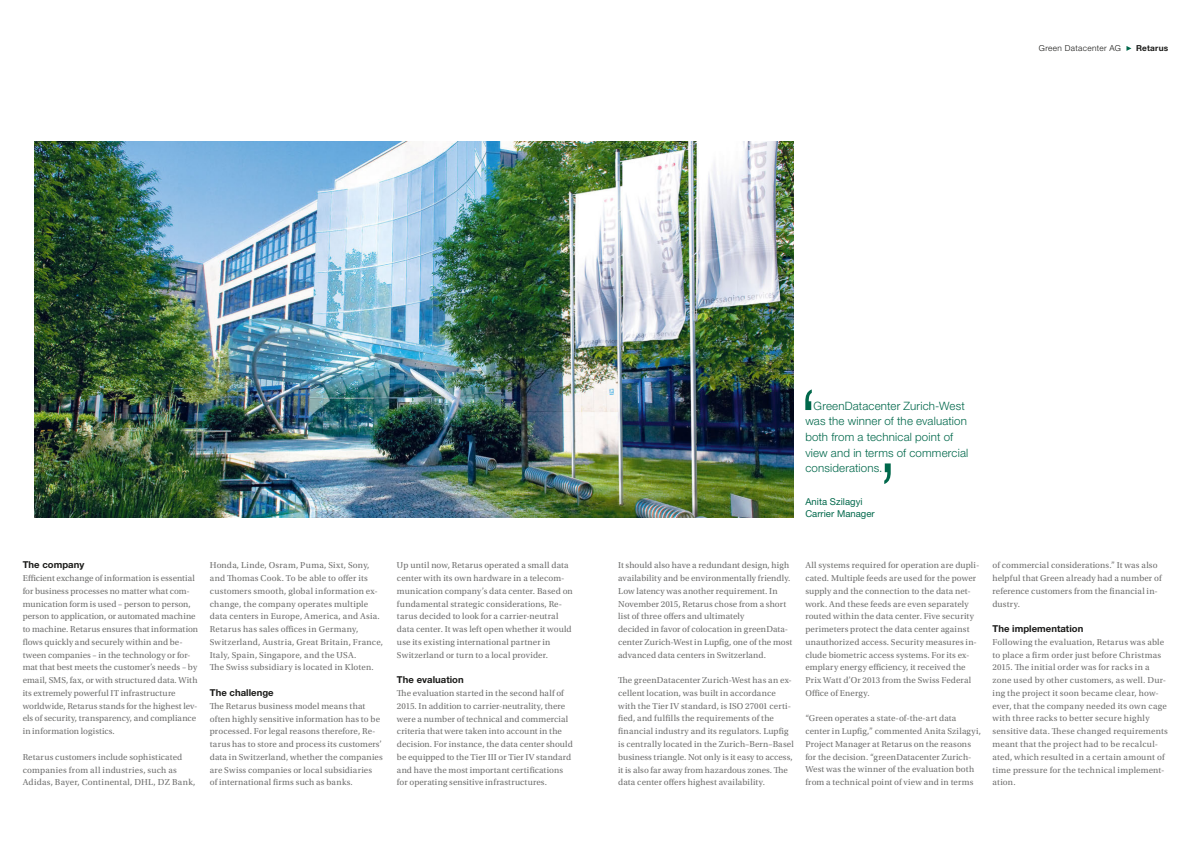
<style>
.page{position:relative;width:1191px;height:842px;background:#fff}
.page>*{position:absolute;margin:0;border:0;box-sizing:border-box;transform-origin:0 0}
.t1{font:300 11.5px/15.6px "Helvetica Neue LT Pro";letter-spacing:.015em;color:#00684b}
.t2{font:700 9.5px "Helvetica Neue LT Pro";letter-spacing:.005em;color:#1a1a18}
.t3{font:9.5px/12.8px "Helvetica Neue LT Pro";letter-spacing:.005em;color:#00684b}
.t4{font:9px/12.8px "Utopia Std";letter-spacing:.015em;color:#6f6f6e}
.t5{font:300 8.2px "Helvetica Neue LT Pro";letter-spacing:.04em;color:#1a1a18}
.t6{font:700 8.2px "Helvetica Neue LT Pro";letter-spacing:.03em;color:#1a1a18}
</style>
<div class="page">
<svg style="left:1126px;top:46px;width:5px;height:5px"></svg>
<svg style="left:805px;top:389px;width:6px;height:21px"></svg>
<svg style="left:884px;top:463px;width:6px;height:21px"></svg>
<img style="left:34px;top:141px;width:760px;height:376px">
<p class="t5" style="left:1038px;top:43px;width:84px">Green Datacenter AG</p>
<p class="t6" style="left:1136px;top:43px;width:34px">Retarus</p>
<p class="t2" style="left:23px;top:559px;width:63px">The company</p>
<p class="t4" style="left:23px;top:572px;width:177px">Efficient exchange of information is essential for business processes no matter what com&shy;munication form is used – person to person, person to application, or automated machine to machine. Retarus ensures that information flows quickly and securely within and be&shy;tween companies – in the technology or for&shy;mat that best meets the customer’s needs – by email, SMS, fax, or with structured data. With its extremely powerful IT infrastructure worldwide, Retarus stands for the highest lev&shy;els of security, transparency, and compliance in information logistics.</p>
<p class="t4" style="left:23px;top:750px;width:174px">Retarus customers include sophisticated companies from all industries, such as<br>Adidas, Bayer, Continental, DHL, DZ Bank,</p>
<p class="t4" style="left:210px;top:559px;width:175px">Honda, Linde, Osram, Puma, Sixt, Sony, and Thomas Cook. To be able to offer its customers smooth, global information ex&shy;change, the company operates multiple data centers in Europe, America, and Asia.<br>Retarus has sales offices in Germany, Switzerland, Austria, Great Britain, France, Italy, Spain, Singapore, and the USA.<br>The Swiss subsidiary is located in Kloten.</p>
<p class="t2" style="left:210px;top:687px;width:65px">The challenge</p>
<p class="t4" style="left:210px;top:700px;width:174px">The Retarus business model means that often highly sensitive information has to be processed. For legal reasons therefore, Re&shy;tarus has to store and process its customers’ data in Switzerland, whether the companies are Swiss companies or local subsidiaries<br>of international firms such as banks.</p>
<p class="t4" style="left:397px;top:559px;width:177px">Up until now, Retarus operated a small data center with its own hardware in a telecom&shy;munication company’s data center. Based on fundamental strategic considerations, Re&shy;tarus decided to look for a carrier-neutral data center. It was left open whether it would use its existing international partner in Switzerland or turn to a local provider.</p>
<p class="t2" style="left:397px;top:674px;width:68px">The evaluation</p>
<p class="t4" style="left:397px;top:687px;width:177px">The evaluation started in the second half of 2015. In addition to carrier-neutrality, there were a number of technical and commercial criteria that were taken into account in the decision. For instance, the data center should be equipped to the Tier III or Tier IV standard and have the most important certifications for operating sensitive infrastructures.</p>
<p class="t1" style="left:805px;top:398px;width:164px;text-indent:8px">GreenDatacenter Zurich-West was the winner of the evaluation both from a technical point of view and in terms of commercial considerations.</p>
<p class="t3" style="left:805px;top:495px;width:71px">Anita Szilagyi<br>Carrier Manager</p>
<p class="t4" style="left:618px;top:559px;width:176px">It should also have a redundant design, high availability and be environmentally friendly.<br>Low latency was another requirement. In November 2015, Retarus chose from a short list of three offers and ultimately<br>decided in favor of colocation in greenData&shy;center Zurich-West in Lupfig, one of the most advanced data centers in Switzerland.</p>
<p class="t4" style="left:618px;top:674px;width:177px">The greenDatacenter Zurich-West has an ex&shy;cellent location, was built in accordance with the Tier IV standard, is ISO 27001 certi&shy;fied, and fulfills the requirements of the financial industry and its regulators. Lupfig is centrally located in the Zurich–Bern–Basel business triangle. Not only is it easy to access, it is also far away from hazardous zones. The data center offers highest availability.</p>
<p class="t4" style="left:805px;top:559px;width:175px">All systems required for operation are dupli&shy;cated. Multiple feeds are used for the power supply and the connection to the data net&shy;work. And these feeds are even separately routed within the data center. Five security perimeters protect the data center against unauthorized access. Security measures in&shy;clude biometric access systems. For its ex&shy;emplary energy efficiency, it received the Prix Watt d’Or 2013 from the Swiss Federal Office of Energy.</p>
<p class="t4" style="left:805px;top:712px;width:177px">“Green operates a state-of-the-art data center in Lupfig,” commented Anita Szilagyi, Project Manager at Retarus on the reasons for the decision. “greenDatacenter Zurich-West was the winner of the evaluation both from a technical point of view and in terms</p>
<p class="t4" style="left:992px;top:559px;width:171px">of commercial considerations.” It was also helpful that Green already had a number of reference customers from the financial in&shy;dustry.</p>
<p class="t2" style="left:992px;top:623px;width:92px">The implementation</p>
<p class="t4" style="left:992px;top:636px;width:177px">Following the evaluation, Retarus was able to place a firm order just before Christmas 2015. The initial order was for racks in a zone used by other customers, as well. Dur&shy;ing the project it soon became clear, how&shy;ever, that the company needed its own cage with three racks to better secure highly sensitive data. These changed requirements meant that the project had to be recalcul&shy;ated, which resulted in a certain amount of time pressure for the technical implement&shy;ation.</p>
</div>
